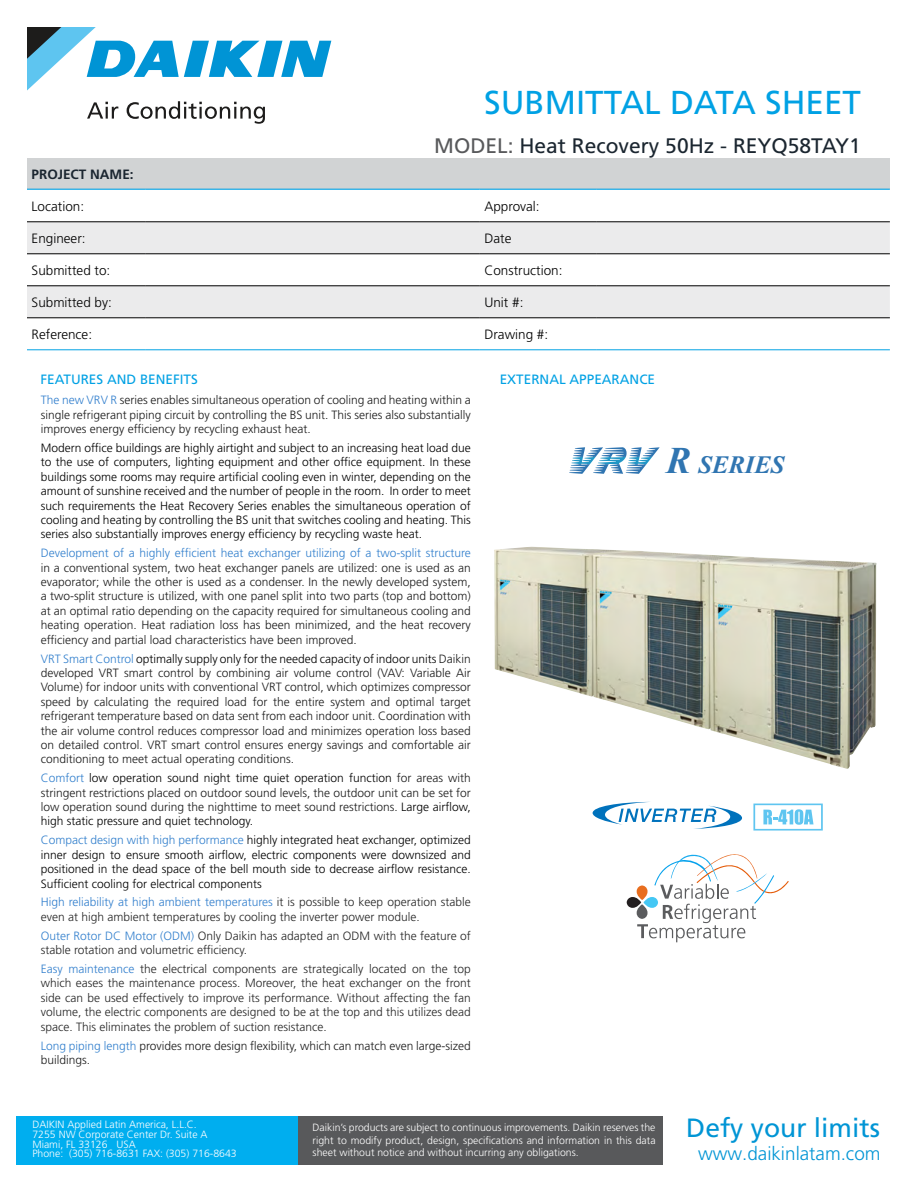
<style>
.page{position:relative;width:918px;height:1188px;background:#fff}
.page>*{position:absolute;margin:0;border:0;box-sizing:border-box;transform-origin:0 0}
.t1{font:33.15px "Frutiger LT Std";color:#00a1e4}
.t2{font:26.4px "Frutiger";color:#0095d5}
.t3{font:italic 700 24.75px "Times New Roman";color:#3075b1}
.t4{font:21px "Frutiger LT Std";color:#1b2630}
.t5{font:300 18.9px "Frutiger";color:#0095d5}
.t6{font:300 13.5px "Frutiger LT Std";color:#000}
.t7{font:13.5px "Frutiger LT Std";color:#00a1e4}
.t8{font:700 13.5px "Frutiger LT Std";color:#1b2630}
.t9{font:300 12px/14.4px "Frutiger LT Std";color:#1c1c1c;text-align:justify}
.t10{font:300 12px/14.4px "Frutiger LT Std";color:#000;text-align:justify}
.t11{font:300 12px/14.4px "Frutiger LT Std";color:#262626}
.t12{font:300 12px "Frutiger LT Std";color:#3380cd}
.t13{font:300 10.5px/9.6px "Frutiger LT Std";color:#fff;text-align:justify}
.s1{color:#58595b}
.s2{color:#327fcd}
.s3{color:#3380cd}
.s4{color:#000}
.s5{font-size:37.35px}
</style>
<div class="page">
<svg style="left:27px;top:27px;width:304px;height:63px"></svg>
<svg style="left:87px;top:102px;width:31px;height:17px"></svg>
<svg style="left:127px;top:101px;width:138px;height:23px"></svg>
<div style="left:298px;top:1116px;width:365px;height:49px;background:#58595b"></div>
<div style="left:17px;top:1116px;width:281px;height:49px;background:#00aeef"></div>
<div style="left:27px;top:159px;width:863px;height:30px;background:#d1d3d4"></div>
<svg style="left:27px;top:223px;width:863px;height:95px;fill:#ebebec"></svg>
<hr style="left:27px;top:349px;width:118px;height:1px;background:#00a1e4">
<hr style="left:145px;top:349px;width:335px;height:1px;background:#00a1e4">
<hr style="left:480px;top:349px;width:117px;height:1px;background:#00a1e4">
<hr style="left:597px;top:349px;width:293px;height:1px;background:#00a1e4">
<hr style="left:27px;top:222px;width:118px;height:1px;background:#000">
<hr style="left:145px;top:222px;width:335px;height:1px;background:#000">
<hr style="left:480px;top:222px;width:117px;height:1px;background:#000">
<hr style="left:597px;top:222px;width:293px;height:1px;background:#000">
<hr style="left:27px;top:254px;width:118px;height:1px;background:#000">
<hr style="left:145px;top:254px;width:335px;height:1px;background:#000">
<hr style="left:480px;top:254px;width:117px;height:1px;background:#000">
<hr style="left:597px;top:254px;width:293px;height:1px;background:#000">
<hr style="left:27px;top:286px;width:118px;height:1px;background:#000">
<hr style="left:145px;top:286px;width:335px;height:1px;background:#000">
<hr style="left:480px;top:286px;width:117px;height:1px;background:#000">
<hr style="left:597px;top:286px;width:293px;height:1px;background:#000">
<hr style="left:27px;top:318px;width:118px;height:1px;background:#000">
<hr style="left:145px;top:318px;width:335px;height:1px;background:#000">
<hr style="left:480px;top:318px;width:117px;height:1px;background:#000">
<hr style="left:597px;top:318px;width:293px;height:1px;background:#000">
<hr style="left:27px;top:189px;width:118px;height:1px;background:#00a1e4">
<hr style="left:145px;top:189px;width:335px;height:1px;background:#00a1e4">
<hr style="left:480px;top:189px;width:117px;height:1px;background:#00a1e4">
<hr style="left:597px;top:189px;width:293px;height:1px;background:#00a1e4">
<svg style="left:592px;top:802px;width:150px;height:27px"></svg>
<svg style="left:753px;top:804px;width:70px;height:27px"></svg>
<svg style="left:627px;top:854px;width:162px;height:88px"></svg>
<img style="left:494px;top:547px;width:383px;height:222px">
<svg style="left:569px;top:447px;width:91px;height:27px"></svg>
<h1 class="t1" style="left:484px;top:83px;width:378px">SUBMITTAL DATA SHEET</h1>
<h3 class="t4" style="left:434px;top:133px;width:428px"><span class="s1">MODEL:</span> Heat Recovery 50Hz - REYQ58TAY1</h3>
<p class="t8" style="left:32px;top:166px;width:104px">PROJECT NAME:</p>
<p class="t6" style="left:32px;top:199px;width:54px">Location:</p>
<p class="t6" style="left:484px;top:199px;width:57px">Approval:</p>
<p class="t6" style="left:32px;top:231px;width:56px">Engineer:</p>
<p class="t6" style="left:484px;top:231px;width:28px">Date</p>
<p class="t6" style="left:32px;top:263px;width:80px">Submitted to:</p>
<p class="t6" style="left:484px;top:263px;width:80px">Construction:</p>
<p class="t6" style="left:32px;top:295px;width:82px">Submitted by:</p>
<p class="t6" style="left:484px;top:295px;width:41px">Unit #:</p>
<p class="t6" style="left:32px;top:327px;width:62px">Reference:</p>
<p class="t6" style="left:484px;top:327px;width:65px">Drawing #:</p>
<p class="t7" style="left:40px;top:371px;width:159px">FEATURES AND BENEFITS</p>
<p class="t7" style="left:500px;top:371px;width:157px">EXTERNAL APPEARANCE</p>
<p class="t9" style="left:41px;top:393px;width:432px"><span class="s2">The new VRV R</span> series enables simultaneous operation of cooling and heating within a single refrigerant piping circuit by controlling the BS unit. This series also substantially improves energy efficiency by recycling exhaust heat.</p>
<p class="t10" style="left:41px;top:441px;width:432px">Modern office buildings are highly airtight and subject to an increasing heat load due to the use of computers, lighting equipment and other office equipment. In these buildings some rooms may require artificial cooling even in winter, depending on the amount of sunshine received and the number of people in the room. In order to meet such requirements the Heat Recovery Series enables the simultaneous operation of cooling and heating by controlling the BS unit that switches cooling and heating. This series also substantially improves energy efficiency by recycling waste heat.</p>
<p class="t12" style="left:41px;top:546px;width:432px">Development of a highly efficient heat exchanger utilizing of a two-split structure</p>
<p class="t9" style="left:41px;top:561px;width:432px">in a conventional system, two heat exchanger panels are utilized: one is used as an evaporator; while the other is used as a condenser. In the newly developed system, a two-split structure is utilized, with one panel split into two parts (top and bottom) at an optimal ratio depending on the capacity required for simultaneous cooling and heating operation. Heat radiation loss has been minimized, and the heat recovery efficiency and partial load characteristics have been improved.</p>
<p class="t9" style="left:41px;top:651px;width:432px"><span class="s3">VRT Smart Control</span> <span class="s4">optimally supply only for the needed capacity of indoor units</span> Daikin developed VRT smart control by combining air volume control (VAV: Variable Air Volume) for indoor units with conventional VRT control, which optimizes compressor speed by calculating the required load for the entire system and optimal target refrigerant temperature based on data sent from each indoor unit. Coordination with the air volume control reduces compressor load and minimizes operation loss based on detailed control. VRT smart control ensures energy savings and comfortable air conditioning to meet actual operating conditions.</p>
<p class="t9" style="left:41px;top:771px;width:432px"><span class="s3">Comfort</span> <span class="s4">low operation sound night time quiet operation function</span> for areas with stringent restrictions placed on outdoor sound levels, the outdoor unit can be set for low operation sound during the nighttime to meet sound restrictions. <span class="s4">Large airflow, high static pressure and quiet technology.</span></p>
<p class="t10" style="left:41px;top:833px;width:432px"><span class="s3">Compact design with high performance</span> highly integrated heat exchanger, optimized inner design to ensure smooth airflow, electric components were downsized and positioned in the dead space of the bell mouth side to decrease airflow resistance.<br>Sufficient cooling for electrical components</p>
<p class="t11" style="left:41px;top:895px;width:432px"><span class="s2">High reliability at high ambient temperatures</span> it is possible to keep operation stable even at high ambient temperatures by cooling the inverter power module.</p>
<p class="t11" style="left:41px;top:929px;width:432px"><span class="s3">Outer</span> <span class="s2">Rot</span><span class="s3">or DC Motor (ODM)</span> Only Daikin has adapted an ODM with the feature of stable rotation and volumetric efficiency.</p>
<p class="t11" style="left:41px;top:962px;width:432px;text-align:justify"><span class="s2">Easy maintenance</span> the electrical components are strategically located on the top which eases the maintenance process. Moreover, the heat exchanger on the front side can be used effectively to improve its performance. Without affecting the fan volume, the electric components are designed to be at the top and this utilizes dead space. This eliminates the problem of suction resistance.</p>
<p class="t9" style="left:41px;top:1038px;width:432px"><span class="s3">Long piping length</span> provides more design flexibility, which can match even large-sized buildings.</p>
<h3 class="t3" style="left:666px;top:448px;width:120px"><span class="s5">R</span> SERIES</h3>
<p class="t13" style="left:32px;top:1120px;width:206px;text-align:left">DAIKIN Applied Latin America, L.L.C.<br>7255 NW Corporate Center Dr. Suite A Miami, FL 33126 USA<br>Phone: (305) 716-8631 FAX: (305) 716-8643</p>
<h2 class="t2" style="left:686px;top:1112px;width:195px">Defy your limits</h2>
<p class="t13" style="left:313px;top:1122px;width:344px;line-height:12.6px">Daikin’s products are subject to continuous improvements. Daikin reserves the right to modify product, design, specifications and information in this data sheet without notice and without incurring any obligations.</p>
<h3 class="t5" style="left:698px;top:1143px;width:184px">www.daikinlatam.com</h3>
</div>
